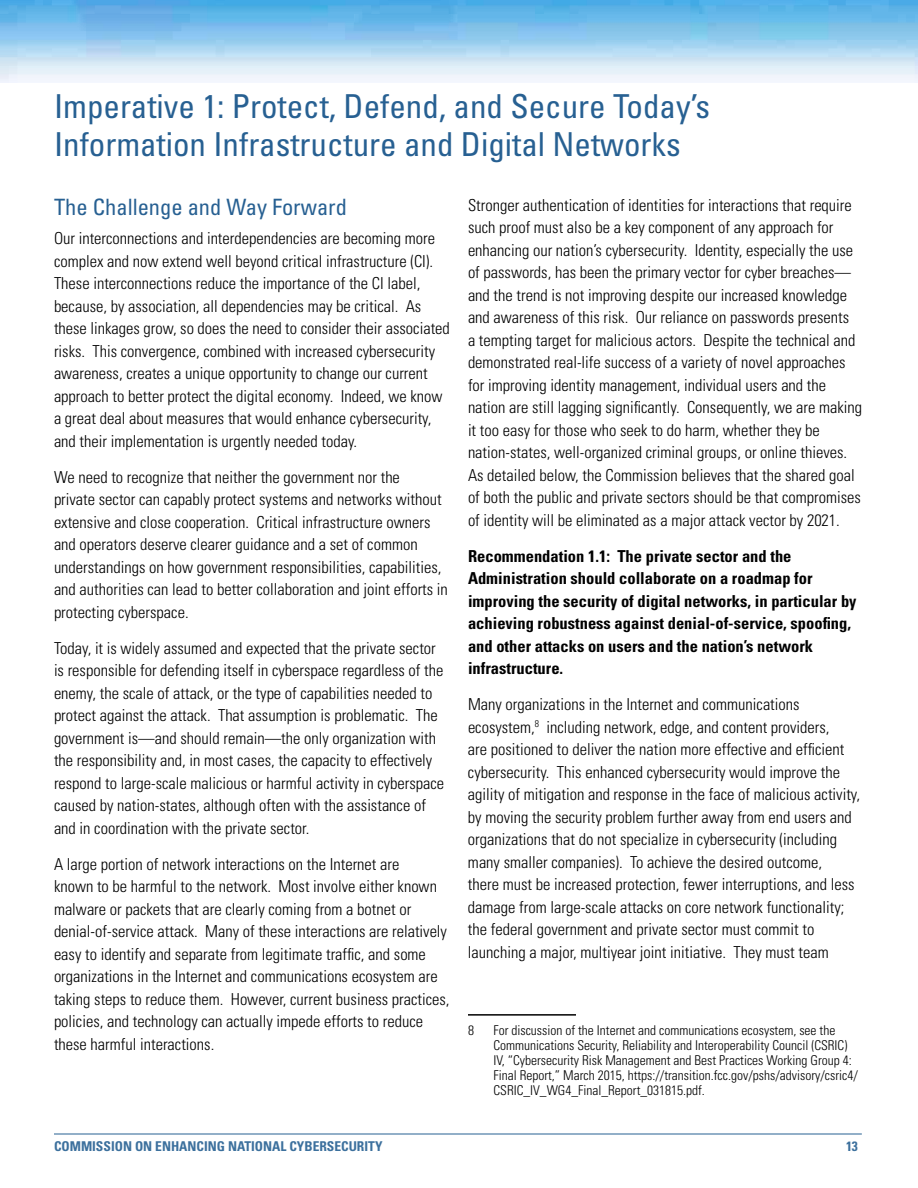
<style>
.page{position:relative;width:918px;height:1188px;background:#fff}
.page>*{position:absolute;margin:0;border:0;box-sizing:border-box;transform-origin:0 0}
.t1{font:condensed 33px/37.5px "Univers LT Std";color:#276092}
.t2{font:condensed 22.5px "Univers LT Std";color:#276092}
.t3{font:300 condensed 16.5px/22.5px "Univers LT Std";color:#000}
.t4{font:700 condensed 16.5px/22.5px "Univers LT Std";color:#000}
.t5{font:300 condensed 13.5px/15px "Univers LT Std";color:#000}
.t6{font:700 condensed 13.5px "Univers LT Std";color:#3c709d}
</style>
<div class="page">
<hr style="left:54px;top:1134px;width:808px;height:1px;background:#276092">
<img style="left:0;top:0;width:918px;height:82px">
<hr style="left:468px;top:1014px;width:108px;height:2px;background:#000">
<h1 class="t1" style="left:54px;top:87px;width:658px">Imperative 1: Protect, Defend, and Secure Today’s<br>Information Infrastructure and Digital Networks</h1>
<h2 class="t2" style="left:54px;top:193px;width:295px">The Challenge and Way Forward</h2>
<p class="t3" style="left:54px;top:227px;width:397px">Our interconnections and interdependencies are becoming more complex and now extend well beyond critical infrastructure (CI).<br>These interconnections reduce the importance of the CI label, because, by association, all dependencies may be critical. As these linkages grow, so does the need to consider their associated risks. This convergence, combined with increased cybersecurity awareness, creates a unique opportunity to change our current approach to better protect the digital economy. Indeed, we know a great deal about measures that would enhance cybersecurity, and their implementation is urgently needed today.</p>
<p class="t3" style="left:54px;top:466px;width:395px">We need to recognize that neither the government nor the<br>private sector can capably protect systems and networks without extensive and close cooperation. Critical infrastructure owners and operators deserve clearer guidance and a set of common understandings on how government responsibilities, capabilities, and authorities can lead to better collaboration and joint efforts in protecting cyberspace.</p>
<p class="t3" style="left:54px;top:637px;width:392px">Today, it is widely assumed and expected that the private sector is responsible for defending itself in cyberspace regardless of the enemy, the scale of attack, or the type of capabilities needed to protect against the attack. That assumption is problematic. The government is—and should remain—the only organization with the responsibility and, in most cases, the capacity to effectively respond to large-scale malicious or harmful activity in cyberspace caused by nation-states, although often with the assistance of and in coordination with the private sector.</p>
<p class="t3" style="left:54px;top:853px;width:397px">A large portion of network interactions on the Internet are<br>known to be harmful to the network. Most involve either known malware or packets that are clearly coming from a botnet or denial-of-service attack. Many of these interactions are relatively easy to identify and separate from legitimate traffic, and some organizations in the Internet and communications ecosystem are taking steps to reduce them. However, current business practices, policies, and technology can actually impede efforts to reduce these harmful interactions.</p>
<p class="t3" style="left:468px;top:194px;width:396px">Stronger authentication of identities for interactions that require such proof must also be a key component of any approach for enhancing our nation’s cybersecurity. Identity, especially the use of passwords, has been the primary vector for cyber breaches— and the trend is not improving despite our increased knowledge and awareness of this risk. Our reliance on passwords presents<br>a tempting target for malicious actors. Despite the technical and demonstrated real-life success of a variety of novel approaches for improving identity management, individual users and the nation are still lagging significantly. Consequently, we are making it too easy for those who seek to do harm, whether they be nation-states, well-organized criminal groups, or online thieves.<br>As detailed below, the Commission believes that the shared goal of both the public and private sectors should be that compromises of identity will be eliminated as a major attack vector by 2021.</p>
<p class="t4" style="left:468px;top:545px;width:390px">Recommendation 1.1: The private sector and the Administration should collaborate on a roadmap for improving the security of digital networks, in particular by achieving robustness against denial-of-service, spoofing, and other attacks on users and the nation’s network infrastructure.</p>
<p class="t3" style="left:468px;top:693px;width:394px">Many organizations in the Internet and communications ecosystem,<sup>8</sup> including network, edge, and content providers,<br>are positioned to deliver the nation more effective and efficient cybersecurity. This enhanced cybersecurity would improve the agility of mitigation and response in the face of malicious activity, by moving the security problem further away from end users and organizations that do not specialize in cybersecurity (including many smaller companies). To achieve the desired outcome,<br>there must be increased protection, fewer interruptions, and less damage from large-scale attacks on core network functionality; the federal government and private sector must commit to launching a major, multiyear joint initiative. They must team</p>
<p class="t5" style="left:468px;top:1023px;width:7px">8</p>
<p class="t5" style="left:494px;top:1023px;width:366px">For discussion of the Internet and communications ecosystem, see the Communications Security, Reliability and Interoperability Council (CSRIC)<br>IV, “Cybersecurity Risk Management and Best Practices Working Group 4:<br>Final Report,” March 2015, https://transition.fcc.gov/pshs/advisory/csric4/ CSRIC_IV_WG4_Final_Report_031815.pdf.</p>
<p class="t6" style="left:54px;top:1138px;width:330px">COMMISSION ON ENHANCING NATIONAL CYBERSECURITY</p>
<p class="t6" style="left:846px;top:1138px;width:13px">13</p>
</div>
